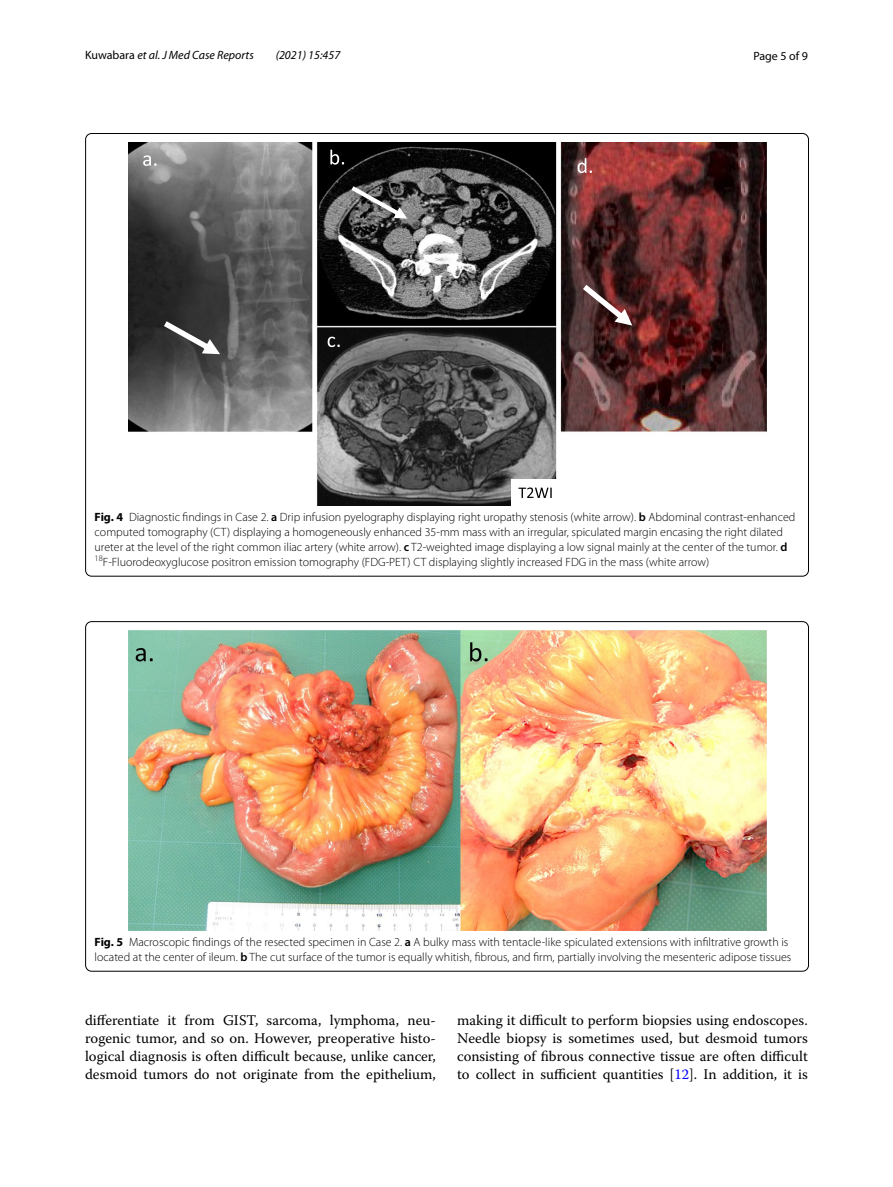
<style>
.page{position:relative;width:893px;height:1187px;background:#fff}
.page>*{position:absolute;margin:0;border:0;box-sizing:border-box;transform-origin:0 0}
.t1{font:14.7px/18px "Warnock Pro";color:#000;text-align:justify}
.t2{font:300 12px/15px "Myriad Pro";color:#000}
.t3{font:italic 12px "Myriad Pro";color:#000}
.t4{font:12px "Myriad Pro";color:#000}
.s1{font-style:normal}
.s2{font-weight:700}
.s3{font-weight:600}
.s4{color:#00f}
</style>
<div class="page">
<img style="left:128px;top:142px;width:638px;height:363px">
<svg style="left:164px;top:321px;width:56px;height:33px"></svg>
<svg style="left:583px;top:285px;width:49px;height:40px"></svg>
<svg style="left:143px;top:155px;width:13px;height:11px"></svg>
<svg style="left:330px;top:150px;width:14px;height:15px"></svg>
<svg style="left:328px;top:336px;width:12px;height:11px"></svg>
<svg style="left:578px;top:158px;width:14px;height:15px"></svg>
<div style="left:512px;top:479px;width:48px;height:26px;background:#fff"></div>
<svg style="left:518px;top:487px;width:34px;height:11px"></svg>
<svg style="left:351px;top:186px;width:56px;height:32px;background:#6b6b6b"></svg>
<img style="left:128px;top:630px;width:638px;height:300px">
<p class="t3" style="left:85px;top:48px;width:170px"><span class="s1">Kuwabara</span> et al. J Med Case Reports</p>
<p class="t3" style="left:276px;top:48px;width:66px">(2021) 15:457</p>
<p class="t4" style="left:753px;top:48px;width:56px">Page 5 of 9</p>
<p class="t2" style="left:95px;top:509px;width:702px"><span class="s2">Fig. 4</span> Diagnostic findings in Case 2. <span class="s3">a</span> Drip infusion pyelography displaying right uropathy stenosis (white arrow). <span class="s3">b</span> Abdominal contrast-enhanced computed tomography (CT) displaying a homogeneously enhanced 35-mm mass with an irregular, spiculated margin encasing the right dilated ureter at the level of the right common iliac artery (white arrow). <span class="s3">c</span> T2-weighted image displaying a low signal mainly at the center of the tumor. <span class="s3">d </span><sup>18</sup>F-Fluorodeoxyglucose positron emission tomography (FDG-PET) CT displaying slightly increased FDG in the mass (white arrow)</p>
<p class="t2" style="left:95px;top:934px;width:698px"><span class="s2">Fig. 5</span> Macroscopic findings of the resected specimen in Case 2. <span class="s3">a</span> A bulky mass with tentacle-like spiculated extensions with infiltrative growth is located at the center of ileum. <span class="s3">b</span> The cut surface of the tumor is equally whitish, fibrous, and firm, partially involving the mesenteric adipose tissues</p>
<p class="t1" style="left:85px;top:1010px;width:352px">differentiate it from GIST, sarcoma, lymphoma, neu&shy;rogenic tumor, and so on. However, preoperative histo&shy;logical diagnosis is often difficult because, unlike cancer, desmoid tumors do not originate from the epithelium,</p>
<p class="t1" style="left:457px;top:1010px;width:352px">making it difficult to perform biopsies using endoscopes.<br>Needle biopsy is sometimes used, but desmoid tumors consisting of fibrous connective tissue are often difficult to collect in sufficient quantities [<span class="s4">12</span>]. In addition, it is</p>
</div>
